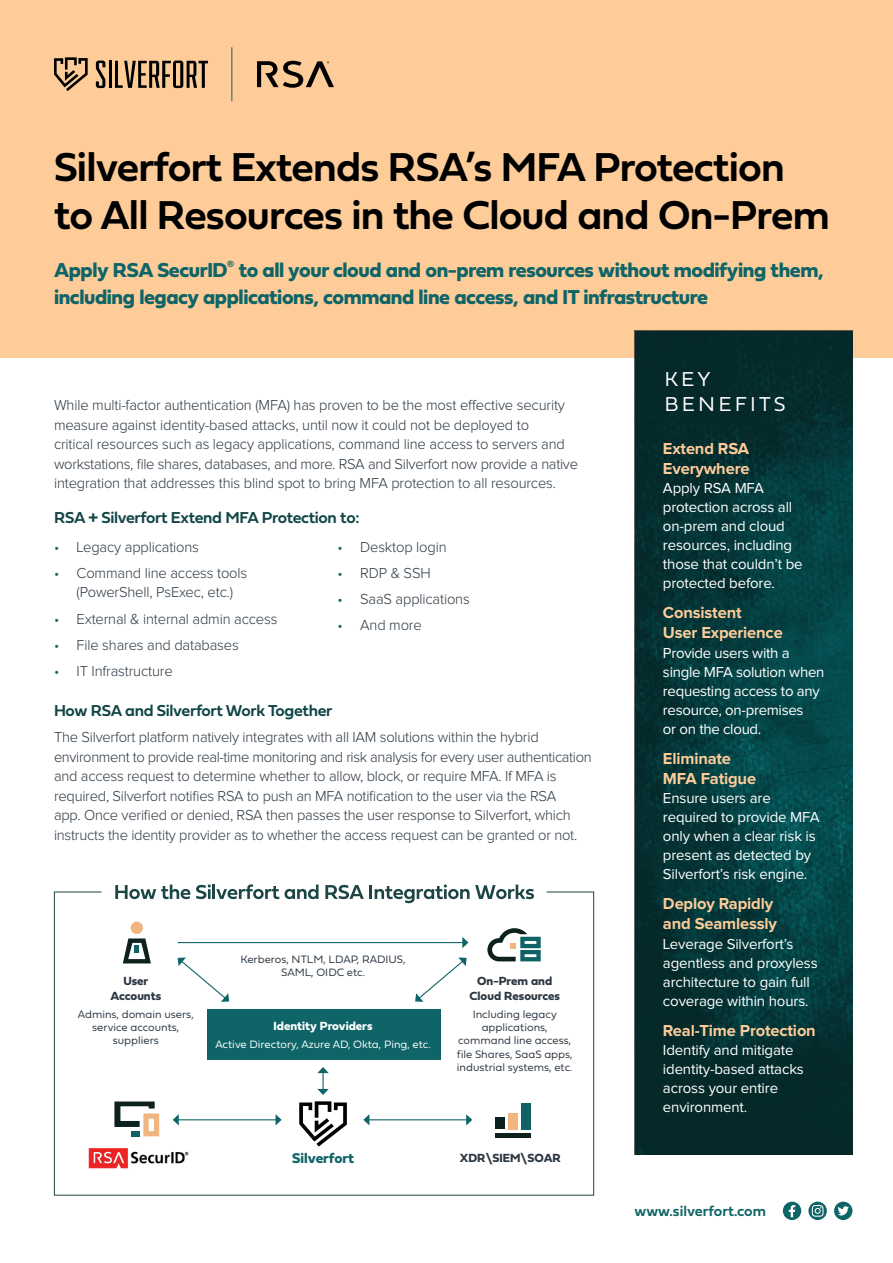
<style>
.page{position:relative;width:893px;height:1263px;background:#fff}
.page>*{position:absolute;margin:0;border:0;box-sizing:border-box;transform-origin:0 0}
.OnePager_Masthead{font:42px/48px "Fieldwork Geo Demibold";letter-spacing:-.02em;color:#000}
.OnePager_Masthead-2{font:21px/27px "Fieldwork Geo Bold";letter-spacing:-.02em;color:#0e6467}
.t1{font:21px "Fieldwork Geo Light";letter-spacing:.15em;color:#fff}
.OnePager_Benefits_He{font:700 16.5px/20.2px "Proxima Nova";letter-spacing:-.01em;color:#fdcc99}
.OnePager_Sub_Title{font:16.5px "Fieldwork Geo Demibold";letter-spacing:-.02em;color:#114546}
.OnePager_text{font:300 15px/19.5px "Proxima Nova";letter-spacing:-.015em;color:#2b3742}
.OnePager_Benefits{font:15px/19px "Proxima Nova";letter-spacing:-.01em;color:#fff}
.t2{font:15px "Fieldwork Geo Demibold";color:#0e6467}
.text_black{font:14.7px "Fieldwork Geo Bold";color:#0e6467}
.text_black-2{font:12.3px/14.7px "Fieldwork Geo Bold";color:#2b3742;text-align:center}
.text_black-3{font:12.3px "Fieldwork Geo Bold";color:#fff}
.text_black-4{font:11.25px/13.4px "Fieldwork Geo Light";color:#2b3742;text-align:center}
.text_black-5{font:11.25px "Fieldwork Geo Light";color:#fff}
.s1{color:#0e6467}
</style>
<div class="page">
<div style="left:783px;top:1202px;width:18px;height:18px;background:#0e6467;border-radius:50%"></div>
<svg style="left:808px;top:1202px;width:19px;height:18px"></svg>
<div style="left:834px;top:1202px;width:18px;height:18px;background:#0e6467;border-radius:50%"></div>
<svg style="left:789px;top:1205px;width:6px;height:12px"></svg>
<svg style="left:812px;top:1205px;width:11px;height:12px"></svg>
<svg style="left:838px;top:1206px;width:11px;height:9px"></svg>
<div style="left:0;top:0;width:893px;height:358px;background:#fdcc99"></div>
<img style="left:634px;top:331px;width:218px;height:823px">
<hr style="left:231px;top:47px;width:1px;height:54px;background:#0e6467">
<svg style="left:257px;top:61px;width:77px;height:27px"></svg>
<svg style="left:96px;top:61px;width:9px;height:27px"></svg>
<hr style="left:109px;top:61px;width:2px;height:27px;background:#000">
<svg style="left:115px;top:61px;width:93px;height:27px"></svg>
<svg style="left:54px;top:57px;width:34px;height:34px"></svg>
<svg style="left:54px;top:891px;width:540px;height:305px"></svg>
<svg style="left:115px;top:884px;width:164px;height:15px"></svg>
<svg style="left:285px;top:884px;width:34px;height:15px"></svg>
<svg style="left:325px;top:885px;width:39px;height:14px"></svg>
<svg style="left:370px;top:884px;width:164px;height:19px"></svg>
<div style="left:207px;top:1009px;width:233px;height:51px;background:#0e6467"></div>
<hr style="left:178px;top:942px;width:285px;height:1px;background:#0e6467">
<svg style="left:462px;top:937px;width:6px;height:11px"></svg>
<hr style="left:178px;top:1119px;width:98px;height:1px;background:#0e6467">
<svg style="left:173px;top:1114px;width:6px;height:11px"></svg>
<svg style="left:275px;top:1114px;width:7px;height:11px"></svg>
<hr style="left:369px;top:1119px;width:98px;height:1px;background:#0e6467">
<svg style="left:363px;top:1114px;width:6px;height:11px"></svg>
<svg style="left:466px;top:1114px;width:6px;height:11px"></svg>
<svg style="left:317px;top:1067px;width:12px;height:28px"></svg>
<svg style="left:415px;top:957px;width:52px;height:45px"></svg>
<svg style="left:178px;top:957px;width:51px;height:45px"></svg>
<svg style="left:299px;top:1101px;width:48px;height:45px"></svg>
<img style="left:89px;top:1148px;width:99px;height:20px">
<svg style="left:114px;top:1101px;width:45px;height:35px"></svg>
<svg style="left:123px;top:938px;width:28px;height:25px"></svg>
<div style="left:131px;top:922px;width:12px;height:12px;background:#f0b580;border-radius:50%"></div>
<svg style="left:487px;top:928px;width:54px;height:33px"></svg>
<div style="left:521px;top:1103px;width:10px;height:26px;background:#0f6366"></div>
<div style="left:496px;top:1117px;width:9px;height:12px;background:#0d211f"></div>
<div style="left:508px;top:1113px;width:10px;height:16px;background:#f0b580"></div>
<div style="left:495px;top:1133px;width:36px;height:5px;background:#0d211f"></div>
<p class="OnePager_Masthead" style="left:54px;top:141px;width:777px">Silverfort Extends RSA’s MFA Protection to All Resources in the Cloud and On-Prem</p>
<p class="OnePager_Masthead-2" style="left:54px;top:255px;width:771px">Apply RSA SecurID<sup>®</sup> to all your cloud and on-prem resources without modifying them, including legacy applications, command line access, and IT infrastructure</p>
<p class="t1" style="left:664px;top:362px;width:48px">KEY</p>
<p class="OnePager_text" style="left:54px;top:396px;width:512px">While multi-factor authentication (MFA) has proven to be the most effective security</p>
<p class="t1" style="left:664px;top:388px;width:123px">BENEFITS</p>
<p class="OnePager_text" style="left:54px;top:416px;width:526px">measure against identity-based attacks, until now it could not be deployed to<br>critical resources such as legacy applications, command line access to servers and workstations, file shares, databases, and more. RSA and Silverfort now provide a native integration that addresses this blind spot to bring MFA protection to all resources.</p>
<p class="OnePager_Sub_Title" style="left:54px;top:504px;width:307px">RSA + Silverfort Extend MFA Protection to:</p>
<p class="OnePager_Benefits_He" style="left:663px;top:439px;width:88px">Extend RSA<br>Everywhere</p>
<p class="OnePager_Benefits" style="left:663px;top:479px;width:141px">Apply RSA MFA protection across all on-prem and cloud resources, including those that couldn’t be protected before.</p>
<p class="OnePager_Benefits_He" style="left:663px;top:603px;width:121px">Consistent<br>User Experience</p>
<p class="OnePager_Benefits" style="left:663px;top:644px;width:163px">Provide users with a single MFA solution when requesting access to any resource, on-premises<br>or on the cloud.</p>
<p class="OnePager_Benefits_He" style="left:663px;top:749px;width:95px">Eliminate<br>MFA Fatigue</p>
<p class="OnePager_Benefits" style="left:663px;top:789px;width:158px">Ensure users are required to provide MFA only when a clear risk is present as detected by<br>Silverfort’s risk engine.</p>
<p class="OnePager_Benefits_He" style="left:663px;top:894px;width:116px">Deploy Rapidly and Seamlessly</p>
<p class="OnePager_Benefits" style="left:663px;top:935px;width:156px">Leverage Silverfort’s agentless and proxyless architecture to gain full coverage within hours.</p>
<p class="OnePager_Benefits_He" style="left:663px;top:1021px;width:154px">Real-Time Protection</p>
<p class="OnePager_Benefits" style="left:663px;top:1041px;width:142px">Identify and mitigate identity-based attacks across your entire environment.</p>
<p class="OnePager_text" style="left:54px;top:538px;width:147px"><span class="s1">•</span> Legacy applications</p>
<p class="OnePager_text" style="left:54px;top:564px;width:195px;text-align:center"><span class="s1">•</span> Command line access tools (PowerShell, PsExec, etc.)</p>
<p class="OnePager_text" style="left:54px;top:610px;width:225px"><span class="s1">•</span> External &amp; internal admin access</p>
<p class="OnePager_text" style="left:54px;top:636px;width:186px"><span class="s1">•</span> File shares and databases</p>
<p class="OnePager_text" style="left:54px;top:662px;width:120px"><span class="s1">•</span> IT Infrastructure</p>
<p class="OnePager_text" style="left:338px;top:538px;width:111px"><span class="s1">•</span> Desktop login</p>
<p class="OnePager_text" style="left:338px;top:564px;width:95px"><span class="s1">•</span> RDP &amp; SSH</p>
<p class="OnePager_text" style="left:338px;top:590px;width:134px"><span class="s1">•</span> SaaS applications</p>
<p class="OnePager_text" style="left:338px;top:616px;width:86px"><span class="s1">•</span> And more</p>
<p class="OnePager_Sub_Title" style="left:54px;top:698px;width:280px">How RSA and Silverfort Work Together</p>
<p class="OnePager_text" style="left:54px;top:728px;width:539px">The Silverfort platform natively integrates with all IAM solutions within the hybrid environment to provide real-time monitoring and risk analysis for every user authentication and access request to determine whether to allow, block, or require MFA. If MFA is required, Silverfort notifies RSA to push an MFA notification to the user via the RSA<br>app. Once verified or denied, RSA then passes the user response to Silverfort, which instructs the identity provider as to whether the access request can be granted or not.</p>
<p class="text_black-4" style="left:240px;top:952px;width:167px">Kerberos, NTLM, LDAP, RADIUS,<br>SAML, OIDC etc.</p>
<p class="text_black-2" style="left:469px;top:973px;width:92px">On-Prem and<br>Cloud Resources</p>
<p class="text_black-4" style="left:473px;top:1006px;width:86px">Including legacy applications,</p>
<p class="text_black-4" style="left:457px;top:1033px;width:117px;text-align:justify">command line access, file Shares, SaaS apps, industrial systems, etc.</p>
<p class="text_black-2" style="left:123px;top:973px;width:26px">User</p>
<p class="text_black-2" style="left:110px;top:988px;width:52px">Accounts</p>
<p class="text_black-4" style="left:78px;top:1006px;width:118px">Admins, domain users,</p>
<p class="text_black-4" style="left:92px;top:1020px;width:89px">service accounts, suppliers</p>
<p class="text_black-3" style="left:274px;top:1016px;width:100px">Identity Providers</p>
<p class="text_black-5" style="left:215px;top:1035px;width:217px">Active Directory, Azure AD, Okta, Ping, etc.</p>
<p class="text_black" style="left:292px;top:1147px;width:63px">Silverfort</p>
<p class="text_black-2" style="left:460px;top:1149px;width:103px">XDR\SIEM\SOAR</p>
<p class="t2" style="left:634px;top:1199px;width:133px">www.silverfort.com</p>
</div>
